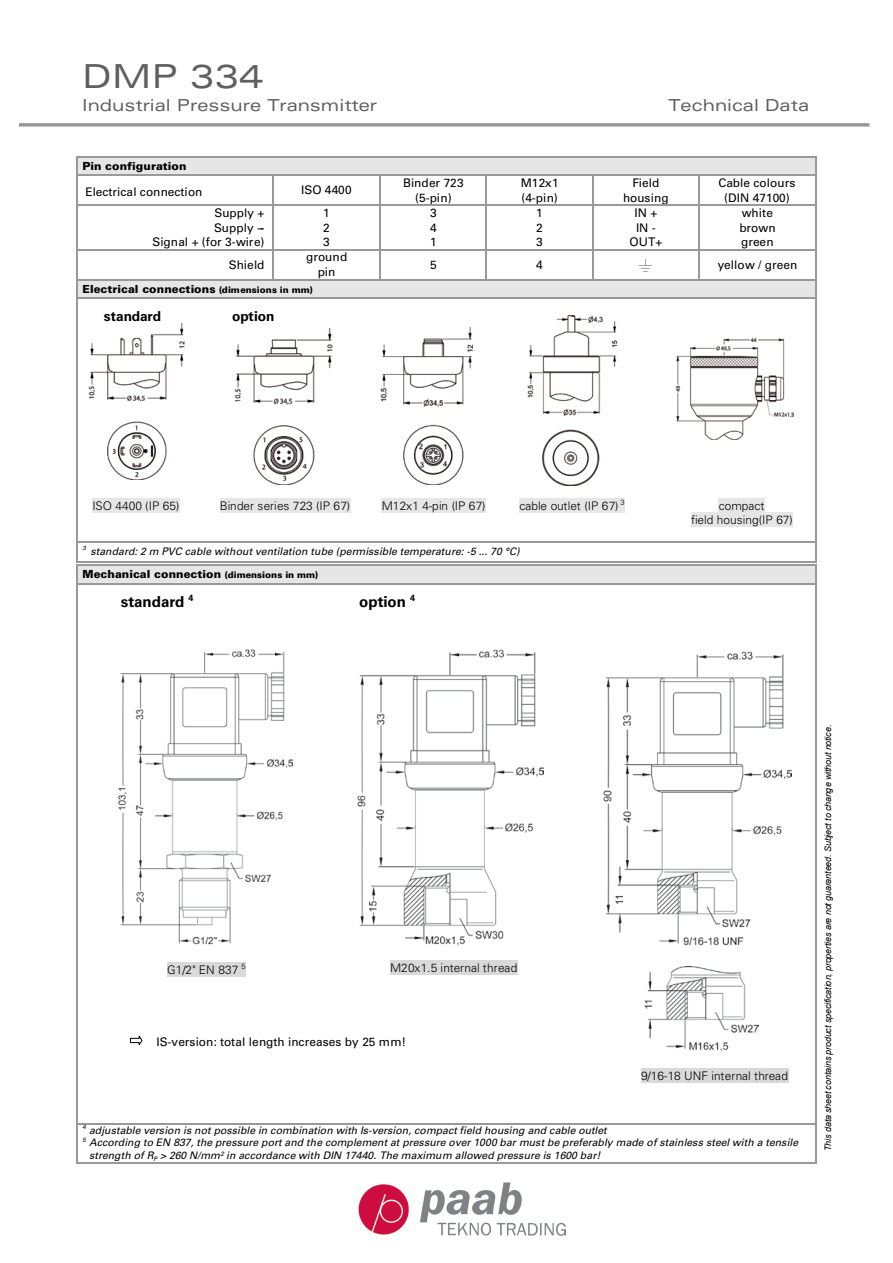
<style>
.page{position:relative;width:893px;height:1263px;background:#fff}
.page>*{position:absolute;margin:0;border:0;box-sizing:border-box;transform-origin:0 0}
.t1{font:expanded 33.15px "Univers";color:#5f5f5f}
.t2{font:expanded 16.5px "Univers";color:#5f5f5f}
.t3{font:700 15.15px "Univers";letter-spacing:-.005em;color:#000}
.t4{font:700 13.65px "Univers";letter-spacing:-.005em;color:#000}
.t5{font:11.85px/14.4px "Univers";letter-spacing:-.005em;color:#000;text-align:center}
.t6{font:300 11.85px/14.4px "Univers";letter-spacing:-.005em;color:#000;text-align:center}
.t7{font:900 11.1px "Univers";color:#000}
.t8{font:italic 10.5px "Univers";color:#000}
.t9{font:italic 9px "Arial";letter-spacing:-.02em;color:#000}
.s1{font-size:9px}
</style>
<div class="page">
<img style="left:359px;top:1182px;width:206px;height:54px">
<svg style="left:19px;top:123px;width:850px;height:4px;background:#a6a6a6"></svg>
<div style="left:78px;top:158px;width:5px;height:17px;background:#e6e6e6"></div>
<div style="left:810px;top:158px;width:5px;height:17px;background:#e6e6e6"></div>
<div style="left:83px;top:158px;width:727px;height:17px;background:#e6e6e6"></div>
<hr style="left:78px;top:156px;width:737px;height:2px;background:#999">
<hr style="left:78px;top:175px;width:194px;height:1px;background:#999">
<hr style="left:273px;top:175px;width:107px;height:1px;background:#999">
<hr style="left:381px;top:175px;width:105px;height:1px;background:#999">
<hr style="left:487px;top:175px;width:105px;height:1px;background:#999">
<hr style="left:594px;top:175px;width:105px;height:1px;background:#999">
<hr style="left:700px;top:175px;width:115px;height:1px;background:#999">
<svg style="left:77px;top:156px;width:1px;height:50px"></svg>
<hr style="left:78px;top:205px;width:194px;height:1px;background:#999">
<svg style="left:272px;top:175px;width:1px;height:31px"></svg>
<hr style="left:273px;top:205px;width:107px;height:1px;background:#999">
<svg style="left:380px;top:175px;width:1px;height:31px"></svg>
<hr style="left:381px;top:205px;width:105px;height:1px;background:#999">
<svg style="left:486px;top:175px;width:1px;height:31px"></svg>
<hr style="left:487px;top:205px;width:105px;height:1px;background:#999">
<svg style="left:592px;top:175px;width:2px;height:31px"></svg>
<hr style="left:593px;top:205px;width:106px;height:1px;background:#999">
<svg style="left:699px;top:175px;width:1px;height:31px"></svg>
<hr style="left:700px;top:205px;width:115px;height:1px;background:#999">
<svg style="left:815px;top:156px;width:1px;height:50px"></svg>
<hr style="left:77px;top:206px;width:1px;height:43px;background:#999">
<hr style="left:272px;top:206px;width:1px;height:43px;background:#999">
<hr style="left:380px;top:206px;width:1px;height:43px;background:#999">
<hr style="left:486px;top:206px;width:1px;height:43px;background:#999">
<hr style="left:592px;top:206px;width:1px;height:43px;background:#999">
<hr style="left:699px;top:206px;width:1px;height:43px;background:#999">
<hr style="left:815px;top:206px;width:1px;height:43px;background:#999">
<svg style="left:640px;top:259px;width:12px;height:10px"></svg>
<hr style="left:78px;top:249px;width:194px;height:1px;background:#999">
<hr style="left:273px;top:249px;width:107px;height:1px;background:#999">
<hr style="left:381px;top:249px;width:105px;height:1px;background:#999">
<hr style="left:487px;top:249px;width:105px;height:1px;background:#999">
<hr style="left:593px;top:249px;width:106px;height:1px;background:#999">
<hr style="left:700px;top:249px;width:115px;height:1px;background:#999">
<div style="left:78px;top:280px;width:5px;height:17px;background:#e6e6e6"></div>
<div style="left:810px;top:280px;width:5px;height:17px;background:#e6e6e6"></div>
<div style="left:83px;top:280px;width:727px;height:17px;background:#e6e6e6"></div>
<hr style="left:78px;top:279px;width:194px;height:1px;background:#999">
<svg style="left:272px;top:249px;width:1px;height:31px"></svg>
<hr style="left:273px;top:279px;width:107px;height:1px;background:#999">
<svg style="left:380px;top:249px;width:1px;height:31px"></svg>
<hr style="left:381px;top:279px;width:105px;height:1px;background:#999">
<svg style="left:486px;top:249px;width:1px;height:31px"></svg>
<hr style="left:487px;top:279px;width:105px;height:1px;background:#999">
<svg style="left:592px;top:249px;width:2px;height:31px"></svg>
<hr style="left:594px;top:279px;width:105px;height:1px;background:#999">
<svg style="left:699px;top:249px;width:1px;height:31px"></svg>
<hr style="left:700px;top:279px;width:115px;height:1px;background:#999">
<div style="left:92px;top:498px;width:88px;height:14px;background:#e6e6e6"></div>
<div style="left:220px;top:498px;width:130px;height:14px;background:#e6e6e6"></div>
<div style="left:382px;top:498px;width:104px;height:14px;background:#e6e6e6"></div>
<div style="left:519px;top:498px;width:106px;height:14px;background:#e6e6e6"></div>
<div style="left:719px;top:498px;width:46px;height:14px;background:#e6e6e6"></div>
<div style="left:691px;top:512px;width:102px;height:15px;background:#e6e6e6"></div>
<svg style="left:77px;top:249px;width:1px;height:50px"></svg>
<hr style="left:78px;top:297px;width:737px;height:2px;background:#999">
<svg style="left:815px;top:249px;width:1px;height:50px"></svg>
<hr style="left:77px;top:299px;width:1px;height:243px;background:#999">
<hr style="left:815px;top:299px;width:1px;height:243px;background:#999">
<hr style="left:78px;top:542px;width:737px;height:1px;background:#999">
<hr style="left:78px;top:561px;width:737px;height:2px;background:#999">
<div style="left:78px;top:566px;width:5px;height:17px;background:#e6e6e6"></div>
<div style="left:810px;top:566px;width:5px;height:17px;background:#e6e6e6"></div>
<div style="left:83px;top:566px;width:727px;height:17px;background:#e6e6e6"></div>
<hr style="left:78px;top:565px;width:737px;height:1px;background:#999">
<svg style="left:77px;top:542px;width:1px;height:42px"></svg>
<hr style="left:78px;top:583px;width:737px;height:1px;background:#999">
<svg style="left:815px;top:542px;width:1px;height:42px"></svg>
<hr style="left:77px;top:584px;width:1px;height:262px;background:#999">
<hr style="left:815px;top:584px;width:1px;height:262px;background:#999">
<hr style="left:77px;top:846px;width:1px;height:277px;background:#999">
<hr style="left:815px;top:846px;width:1px;height:277px;background:#999">
<hr style="left:78px;top:1123px;width:737px;height:1px;background:#999">
<hr style="left:77px;top:1124px;width:1px;height:38px;background:#999">
<hr style="left:78px;top:1162px;width:737px;height:1px;background:#999">
<hr style="left:815px;top:1124px;width:1px;height:38px;background:#999">
<img style="left:89px;top:323px;width:96px;height:157px">
<img style="left:234px;top:328px;width:99px;height:157px">
<img style="left:380px;top:328px;width:93px;height:156px">
<img style="left:528px;top:316px;width:90px;height:169px">
<img style="left:676px;top:337px;width:117px;height:103px">
<img style="left:118px;top:649px;width:175px;height:296px">
<img style="left:357px;top:649px;width:187px;height:297px">
<img style="left:603px;top:651px;width:188px;height:295px">
<img style="left:644px;top:967px;width:114px;height:85px">
<div style="left:167px;top:962px;width:79px;height:14px;background:#d9d9d9"></div>
<div style="left:390px;top:960px;width:128px;height:15px;background:#d9d9d9"></div>
<div style="left:641px;top:1069px;width:147px;height:14px;background:#d9d9d9"></div>
<svg style="left:130px;top:1036px;width:13px;height:10px"></svg>
<p class="t1" style="left:83px;top:57px;width:183px">DMP 334</p>
<p class="t2" style="left:83px;top:95px;width:296px">Industrial Pressure Transmitter</p>
<p class="t2" style="left:668px;top:95px;width:142px">Technical Data</p>
<p class="t7" style="left:83px;top:159px;width:105px">Pin configuration</p>
<p class="t5" style="left:86px;top:184px;width:119px">Electrical connection</p>
<p class="t5" style="left:301px;top:183px;width:52px">ISO 4400</p>
<p class="t5" style="left:403px;top:176px;width:62px">Binder 723 (5-pin)</p>
<p class="t5" style="left:521px;top:176px;width:39px;text-align:left">M12x1 (4-pin)</p>
<p class="t5" style="left:623px;top:176px;width:47px">Field housing</p>
<p class="t5" style="left:718px;top:176px;width:78px">Cable colours (DIN 47100)</p>
<p class="t5" style="left:152px;top:206px;width:114px;text-align:right">Supply +<br>Supply --<br>Signal + (for 3-wire)</p>
<p class="t5" style="left:323px;top:206px;width:8px;text-align:justify">1<br>2<br>3</p>
<p class="t5" style="left:430px;top:206px;width:8px;text-align:justify">3<br>4<br>1</p>
<p class="t5" style="left:536px;top:206px;width:8px;text-align:justify">1<br>2<br>3</p>
<p class="t5" style="left:629px;top:206px;width:34px">IN +<br>IN -<br>OUT+</p>
<p class="t5" style="left:739px;top:206px;width:38px;text-align:left">white brown green</p>
<p class="t5" style="left:229px;top:257px;width:37px">Shield</p>
<p class="t5" style="left:306px;top:250px;width:43px">ground pin</p>
<p class="t5" style="left:430px;top:257px;width:8px">5</p>
<p class="t5" style="left:536px;top:257px;width:8px">4</p>
<p class="t5" style="left:718px;top:257px;width:81px">yellow / green</p>
<p class="t7" style="left:83px;top:282px;width:232px">Electrical connections <span class="s1">(dimensions in mm)</span></p>
<p class="t4" style="left:104px;top:308px;width:59px">standard</p>
<p class="t4" style="left:232px;top:308px;width:44px">option</p>
<p class="t6" style="left:92px;top:498px;width:89px">ISO 4400 (IP 65)</p>
<p class="t6" style="left:220px;top:498px;width:132px">Binder series 723 (IP 67)</p>
<p class="t6" style="left:382px;top:498px;width:105px">M12x1 4-pin (IP 67)</p>
<p class="t6" style="left:519px;top:498px;width:107px">cable outlet (IP 67) <sup>3</sup></p>
<p class="t6" style="left:691px;top:498px;width:103px">compact<br>field housing(IP 67)</p>
<p class="t8" style="left:83px;top:545px;width:438px"><sup>3</sup> standard: 2 m PVC cable without ventilation tube (permissible temperature: -5 ... 70 °C)</p>
<p class="t7" style="left:83px;top:567px;width:237px">Mechanical connection <span class="s1">(dimensions in mm)</span></p>
<p class="t3" style="left:121px;top:593px;width:74px">standard <sup>4</sup></p>
<p class="t3" style="left:359px;top:593px;width:58px">option <sup>4</sup></p>
<p class="t6" style="left:167px;top:962px;width:80px">G1/2" EN 837 <sup>5</sup></p>
<p class="t6" style="left:390px;top:960px;width:129px">M20x1.5 internal thread</p>
<p class="t5" style="left:156px;top:1034px;width:251px">IS-version: total length increases by 25 mm!</p>
<p class="t6" style="left:641px;top:1069px;width:148px">9/16-18 UNF internal thread</p>
<p class="t8" style="left:83px;top:1124px;width:526px"><sup>4</sup> adjustable version is not possible in combination with Is-version, compact field housing and cable outlet</p>
<p class="t8" style="left:83px;top:1136px;width:717px"><sup>5</sup> According to EN 837, the pressure port and the complement at pressure over 1000 bar must be preferably made of stainless steel with a tensile</p>
<p class="t8" style="left:89px;top:1149px;width:513px">strength of R<sub>P</sub> &gt; 260 N/mm² in accordance with DIN 17440. The maximum allowed pressure is 1600 bar!</p>
<p class="t9" style="left:822px;top:1151px;width:428px;rotate:-90deg">This data sheet contains product specification, properties are not guaranteed. Subject to change without notice.</p>
</div>
